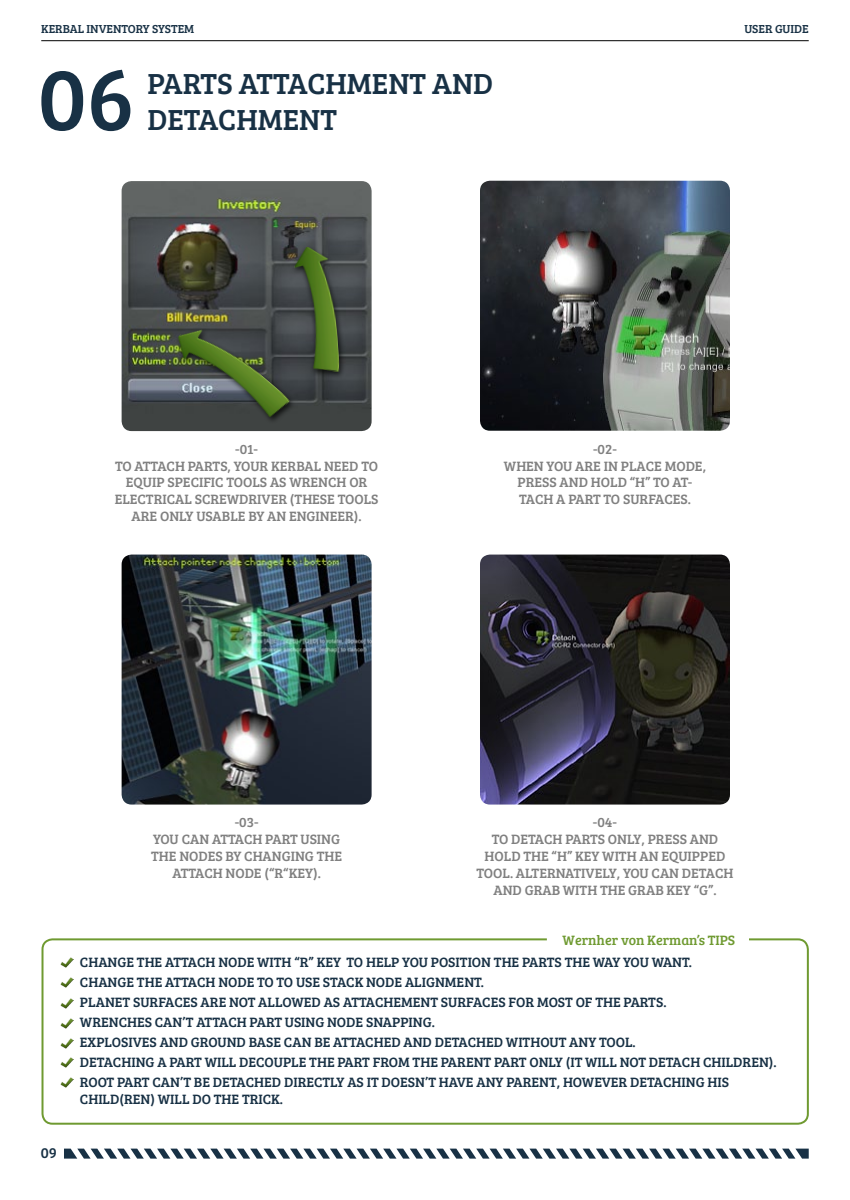
<style>
.page{position:relative;width:850px;height:1200px;background:#fff}
.page>*{position:absolute;margin:0;border:0;box-sizing:border-box;transform-origin:0 0}
.t1{font:90px "Bree Serif";color:#183145}
.t2{font:30px "Bree Serif";color:#183145}
.t3{font:15px "Bree Serif";color:#183145}
.t4{font:14px/20px "Bree Serif";color:#183145}
.t5{font:14px/16.8px "Bree Serif";color:#808080;text-align:center}
.t6{font:14px "Bree Serif";color:#6f9a31}
.t7{font:12px "Bree Serif";color:#183145}
</style>
<div class="page">
<hr style="left:41px;top:40px;width:768px;height:1px;background:#000">
<svg style="left:64px;top:1149px;width:745px;height:10px"></svg>
<img style="left:122px;top:181px;width:250px;height:250px">
<img style="left:168px;top:318px;width:123px;height:113px">
<div style="left:290px;top:244px;width:55px;height:135px;background:#000;opacity:.75"></div>
<img style="left:291px;top:245px;width:49px;height:129px">
<img style="left:480px;top:181px;width:250px;height:250px">
<img style="left:122px;top:555px;width:250px;height:250px">
<img style="left:480px;top:555px;width:250px;height:250px">
<div style="left:42px;top:938px;width:767px;height:187px;border:2px solid #6f9a31;border-radius:10px"></div>
<svg style="left:61px;top:957px;width:12px;height:10px"></svg>
<svg style="left:61px;top:978px;width:12px;height:10px"></svg>
<svg style="left:61px;top:998px;width:12px;height:10px"></svg>
<svg style="left:61px;top:1019px;width:12px;height:10px"></svg>
<svg style="left:61px;top:1038px;width:12px;height:10px"></svg>
<svg style="left:61px;top:1058px;width:12px;height:10px"></svg>
<svg style="left:61px;top:1078px;width:12px;height:10px"></svg>
<p class="t7" style="left:41px;top:20px;width:155px">KERBAL INVENTORY SYSTEM</p>
<p class="t7" style="left:744px;top:20px;width:66px">USER GUIDE</p>
<h1 class="t1" style="left:38px;top:33px;width:98px">06</h1>
<h2 class="t2" style="left:148px;top:62px;width:347px">PARTS ATTACHMENT AND</h2>
<h2 class="t2" style="left:148px;top:98px;width:191px">DETACHMENT</h2>
<p class="t5" style="left:235px;top:440px;width:24px">-01-</p>
<p class="t5" style="left:115px;top:457px;width:29px">TO ATTACH</p>
<p class="t5" style="left:188px;top:457px;width:9px">PARTS</p>
<p class="t5" style="left:228px;top:457px;width:24px">, YOUR</p>
<p class="t5" style="left:271px;top:457px;width:10px">KERBAL</p>
<p class="t5" style="left:324px;top:457px;width:19px">NEED</p>
<p class="t5" style="left:361px;top:457px;width:9px">TO</p>
<p class="t5" style="left:126px;top:473px;width:9px">EQUIP</p>
<p class="t5" style="left:167px;top:473px;width:8px">SPECIFIC</p>
<p class="t5" style="left:227px;top:473px;width:10px">TOOLS</p>
<p class="t5" style="left:270px;top:473px;width:30px">AS WRE</p>
<p class="t5" style="left:318px;top:473px;width:41px">NCH OR</p>
<p class="t5" style="left:115px;top:490px;width:9px">ELECTRICAL</p>
<p class="t5" style="left:195px;top:490px;width:10px">SCREWDRIVER</p>
<p class="t5" style="left:290px;top:490px;width:57px">(THESE TOOLS</p>
<p class="t5" style="left:132px;top:507px;width:10px">ARE</p>
<p class="t5" style="left:160px;top:507px;width:46px">ONLY USABLE</p>
<p class="t5" style="left:248px;top:507px;width:115px">BY AN ENGINEER).</p>
<p class="t5" style="left:593px;top:440px;width:25px">-02-</p>
<p class="t5" style="left:504px;top:457px;width:81px">WHEN YOU ARE</p>
<p class="t5" style="left:604px;top:457px;width:26px">IN PLACE</p>
<p class="t5" style="left:665px;top:457px;width:11px">MODE</p>
<p class="t5" style="left:703px;top:457px;width:5px">,</p>
<p class="t5" style="left:518px;top:473px;width:9px">PRESS</p>
<p class="t5" style="left:560px;top:473px;width:42px">AND HOLD</p>
<p class="t5" style="left:630px;top:473px;width:64px">“H” TO AT-</p>
<p class="t5" style="left:519px;top:490px;width:10px">TACH</p>
<p class="t5" style="left:556px;top:490px;width:22px">A PART</p>
<p class="t5" style="left:604px;top:490px;width:29px">TO SURFACES</p>
<p class="t5" style="left:688px;top:490px;width:5px">.</p>
<p class="t5" style="left:151px;top:813px;width:192px">-03-<br>YOU CAN ATTACH PART USING<br>THE NODES BY CHANGING THE<br>ATTACH NODE (“R“KEY).</p>
<p class="t5" style="left:593px;top:813px;width:26px">-04-</p>
<p class="t5" style="left:492px;top:830px;width:29px">TO DETACH</p>
<p class="t5" style="left:565px;top:830px;width:9px">PARTS</p>
<p class="t5" style="left:608px;top:830px;width:49px">ONLY, PRESS</p>
<p class="t5" style="left:690px;top:830px;width:29px">AND</p>
<p class="t5" style="left:485px;top:847px;width:10px">HOLD</p>
<p class="t5" style="left:523px;top:847px;width:10px">THE</p>
<p class="t5" style="left:552px;top:847px;width:61px">“H” KEY WITH</p>
<p class="t5" style="left:639px;top:847px;width:31px">AN EQUIPPED</p>
<p class="t5" style="left:477px;top:864px;width:10px">TOOL</p>
<p class="t5" style="left:510px;top:864px;width:24px">. ALTER</p>
<p class="t5" style="left:556px;top:864px;width:18px">NATIVEL</p>
<p class="t5" style="left:609px;top:864px;width:83px">Y, YOU CAN DETACH</p>
<p class="t5" style="left:493px;top:881px;width:41px">AND GRAB</p>
<p class="t5" style="left:563px;top:881px;width:10px">WITH</p>
<p class="t5" style="left:600px;top:881px;width:10px">THE</p>
<p class="t5" style="left:628px;top:881px;width:10px">GRAB</p>
<p class="t5" style="left:667px;top:881px;width:52px">KEY “G”.</p>
<p class="t6" style="left:563px;top:929px;width:174px">WERNHER VON KERMAN’S TIPS</p>
<p class="t4" style="left:80px;top:952px;width:11px">CHA</p>
<p class="t4" style="left:108px;top:952px;width:268px">NGE THE ATTACH NODE WITH “R” KEY TO HELP</p>
<p class="t4" style="left:402px;top:952px;width:37px">YOU POSITIO</p>
<p class="t4" style="left:481px;top:952px;width:22px">N THE</p>
<p class="t4" style="left:522px;top:952px;width:9px">PART</p>
<p class="t4" style="left:555px;top:952px;width:20px">S THE</p>
<p class="t4" style="left:593px;top:952px;width:101px">WAY YOU WANT.</p>
<p class="t4" style="left:80px;top:972px;width:11px">CHA</p>
<p class="t4" style="left:80px;top:972px;width:406px;text-indent:28px">NGE THE ATTACH NODE TO TO USE STACK NODE ALIGNMENT.<br>PLANET SURFACES</p>
<p class="t4" style="left:80px;top:992px;width:588px;text-indent:341px">NT SURFACES FOR MOST OF THE PARTS.<br>WRENCHES CAN’T ATTACH PART USING NODE SNAPPING.<br>EXPLOSIVES</p>
<p class="t4" style="left:201px;top:992px;width:10px">ARE</p>
<p class="t4" style="left:229px;top:992px;width:39px">NOT ALLOWED</p>
<p class="t4" style="left:324px;top:992px;width:29px">AS ATTACHEME</p>
<p class="t4" style="left:160px;top:1032px;width:42px">AND GROU</p>
<p class="t4" style="left:227px;top:1032px;width:31px">ND BASE</p>
<p class="t4" style="left:284px;top:1032px;width:59px">CAN BEATTACHED</p>
<p class="t4" style="left:404px;top:1032px;width:41px">AND DETACHED</p>
<p class="t4" style="left:506px;top:1032px;width:10px">WITHOUT</p>
<p class="t4" style="left:569px;top:1032px;width:40px">ANY TOOL</p>
<p class="t4" style="left:633px;top:1032px;width:5px">.</p>
<p class="t3" style="left:41px;top:1142px;width:18px">09</p>
<p class="t4" style="left:80px;top:1052px;width:18px">DETACHI</p>
<p class="t4" style="left:136px;top:1052px;width:43px">NGAPART</p>
<p class="t4" style="left:205px;top:1052px;width:9px">WILL</p>
<p class="t4" style="left:239px;top:1052px;width:10px">DECOUPLE</p>
<p class="t4" style="left:309px;top:1052px;width:10px">THE</p>
<p class="t4" style="left:337px;top:1052px;width:9px">PART</p>
<p class="t4" style="left:373px;top:1052px;width:11px">FROM</p>
<p class="t4" style="left:413px;top:1052px;width:10px">THE</p>
<p class="t4" style="left:441px;top:1052px;width:9px">PARE</p>
<p class="t4" style="left:474px;top:1052px;width:30px">NT PART</p>
<p class="t4" style="left:529px;top:1052px;width:65px">ONLY (IT WILL</p>
<p class="t4" style="left:620px;top:1052px;width:39px">NOT DETACH</p>
<p class="t4" style="left:703px;top:1052px;width:9px">CHILD</p>
<p class="t4" style="left:743px;top:1052px;width:36px">REN).</p>
<p class="t4" style="left:80px;top:1072px;width:18px">ROOT</p>
<p class="t4" style="left:117px;top:1072px;width:9px">PART</p>
<p class="t4" style="left:152px;top:1072px;width:70px">CAN’TBE DETA</p>
<p class="t4" style="left:246px;top:1072px;width:10px">CHED</p>
<p class="t4" style="left:284px;top:1072px;width:9px">DIRECTL</p>
<p class="t4" style="left:337px;top:1072px;width:55px">Y ASITDOES</p>
<p class="t4" style="left:415px;top:1072px;width:34px">N’T HAVE</p>
<p class="t4" style="left:476px;top:1072px;width:39px">ANY PARE</p>
<p class="t4" style="left:539px;top:1072px;width:34px">NT, HOWEVER</p>
<p class="t4" style="left:630px;top:1072px;width:9px">DETACHI</p>
<p class="t4" style="left:686px;top:1072px;width:30px">NG HIS</p>
<p class="t4" style="left:80px;top:1088px;width:9px">CHILD</p>
<p class="t4" style="left:119px;top:1088px;width:48px">(REN) WILL</p>
<p class="t4" style="left:192px;top:1088px;width:31px">DO THE</p>
<p class="t4" style="left:242px;top:1088px;width:9px">TRICK</p>
<p class="t4" style="left:280px;top:1088px;width:5px">.</p>
</div>
